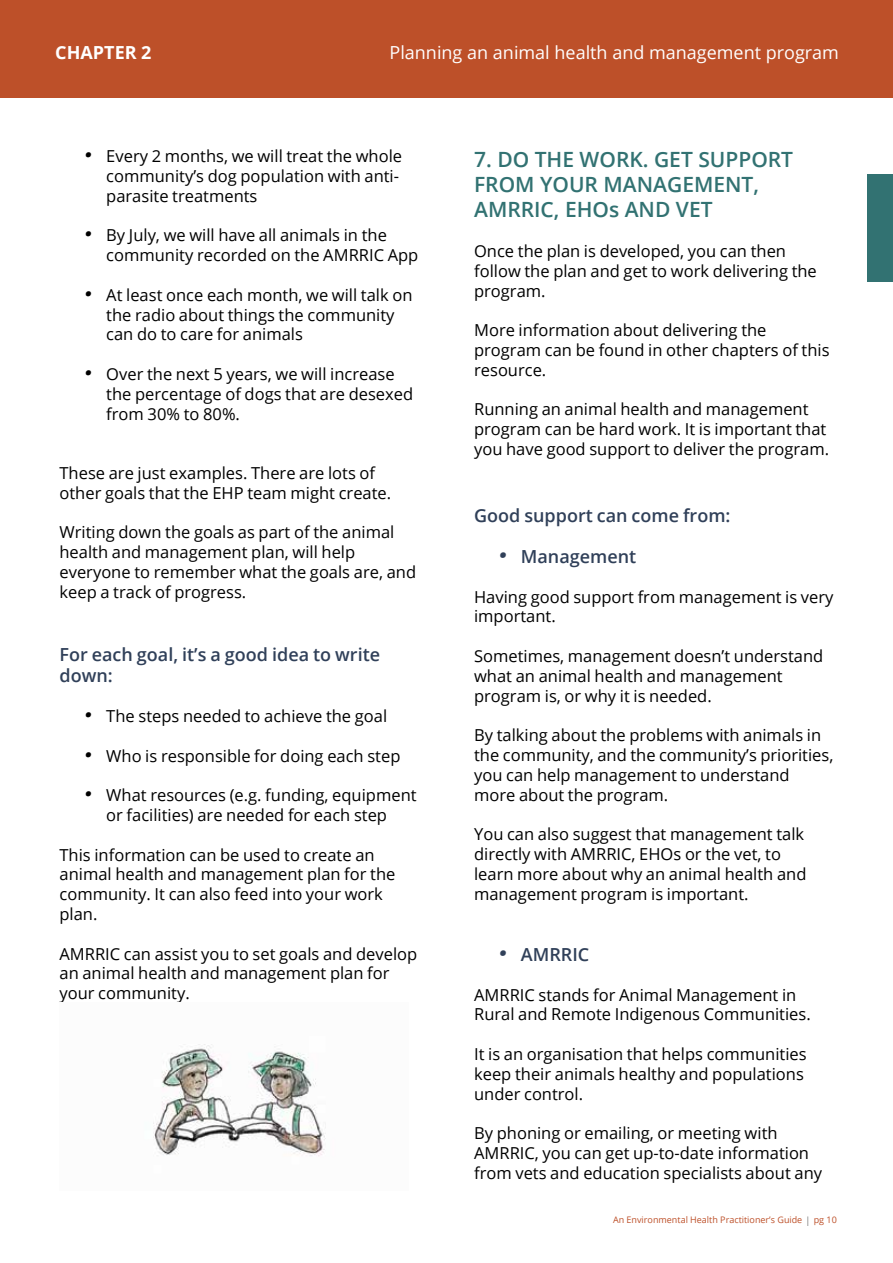
<style>
.page{position:relative;width:893px;height:1263px;background:#fff}
.page>*{position:absolute;margin:0;border:0;box-sizing:border-box;transform-origin:0 0}
.t1{font:600 21px/25.2px "Open Sans";color:#327272}
.t2{font:600 18px/21.6px "Open Sans";color:#304059}
.t3{font:18px "Open Sans";color:#fff}
.t4{font:700 18px "Open Sans";color:#fff}
.t5{font:16.5px/19.8px "Open Sans";color:#000}
.t6{font:9px "Open Sans";color:#bd5029}
.s1{font-family:"Richela Kids"}
.s2{font-family:"Richela Kids";font-weight:400}
</style>
<div class="page">
<div style="left:0;top:0;width:893px;height:98px;background:#bd5029"></div>
<img style="left:153px;top:1044px;width:173px;height:112px">
<div style="left:867px;top:175px;width:26px;height:107px;background:#327272"></div>
<p class="t4" style="left:55px;top:40px;width:98px">CHAPTER 2</p>
<p class="t3" style="left:389px;top:40px;width:451px">Planning an animal health and management program</p>
<p class="t5" style="left:106px;top:146px;width:297px;text-indent:-21px"><span class="s1">•</span> Every 2 months, we will treat the whole community’s dog population with anti&shy;parasite treatments</p>
<p class="t5" style="left:106px;top:225px;width:314px;text-indent:-21px"><span class="s1">•</span> By July, we will have all animals in the community recorded on the AMRRIC App</p>
<p class="t5" style="left:106px;top:284px;width:308px;text-indent:-21px"><span class="s1">•</span> At least once each month, we will talk on the radio about things the community can do to care for animals</p>
<p class="t5" style="left:106px;top:364px;width:308px;text-indent:-21px"><span class="s1">•</span> Over the next 5 years, we will increase the percentage of dogs that are desexed from 30% to 80%.</p>
<p class="t5" style="left:60px;top:463px;width:333px">These are just examples. There are lots of other goals that the EHP team might create.</p>
<p class="t5" style="left:60px;top:522px;width:358px">Writing down the goals as part of the animal health and management plan, will help everyone to remember what the goals are, and keep a track of progress.</p>
<p class="t2" style="left:60px;top:643px;width:322px">For each goal, it’s a good idea to write down:</p>
<p class="t5" style="left:85px;top:706px;width:304px"><span class="s1">•</span> The steps needed to achieve the goal</p>
<p class="t5" style="left:85px;top:745px;width:317px"><span class="s1">•</span> Who is responsible for doing each step</p>
<p class="t5" style="left:85px;top:785px;width:333px;text-align:center"><span class="s1">•</span> What resources (e.g. funding, equipment or facilities) are needed for each step</p>
<p class="t5" style="left:60px;top:844px;width:337px">This information can be used to create an animal health and management plan for the community. It can also feed into your work plan.</p>
<p class="t5" style="left:60px;top:943px;width:359px">AMRRIC can assist you to set goals and develop an animal health and management plan for your community.</p>
<p class="t1" style="left:474px;top:146px;width:321px">7. DO THE WORK. GET SUPPORT<br>FROM YOUR MANAGEMENT,<br>AMRRIC, EHOs AND VET</p>
<p class="t5" style="left:474px;top:241px;width:344px">Once the plan is developed, you can then follow the plan and get to work delivering the program.</p>
<p class="t5" style="left:474px;top:320px;width:357px">More information about delivering the program can be found in other chapters of this resource.</p>
<p class="t5" style="left:474px;top:399px;width:357px">Running an animal health and management program can be hard work. It is important that you have good support to deliver the program.</p>
<p class="t2" style="left:474px;top:504px;width:258px">Good support can come from:</p>
<p class="t2" style="left:500px;top:545px;width:138px"><span class="s2">•</span> Management</p>
<p class="t5" style="left:474px;top:586px;width:361px">Having good support from management is very important.</p>
<p class="t5" style="left:474px;top:646px;width:351px">Sometimes, management doesn’t understand what an animal health and management program is, or why it is needed.</p>
<p class="t5" style="left:474px;top:725px;width:361px">By talking about the problems with animals in the community, and the community’s priorities, you can help management to understand more about the program.</p>
<p class="t5" style="left:474px;top:824px;width:334px">You can also suggest that management talk directly with AMRRIC, EHOs or the vet, to learn more about why an animal health and management program is important.</p>
<p class="t2" style="left:500px;top:943px;width:91px"><span class="s2">•</span> AMRRIC</p>
<p class="t5" style="left:474px;top:984px;width:338px">AMRRIC stands for Animal Management in<br>Rural and Remote Indigenous Communities.</p>
<p class="t5" style="left:474px;top:1044px;width:334px">It is an organisation that helps communities keep their animals healthy and populations under control.</p>
<p class="t5" style="left:474px;top:1123px;width:349px">By phoning or emailing, or meeting with<br>AMRRIC, you can get up-to-date information from vets and education specialists about any</p>
<p class="t6" style="left:613px;top:1214px;width:191px">An Environmental Health Practitioner’s Guide</p>
<p class="t6" style="left:814px;top:1214px;width:25px">pg 10</p>
</div>
